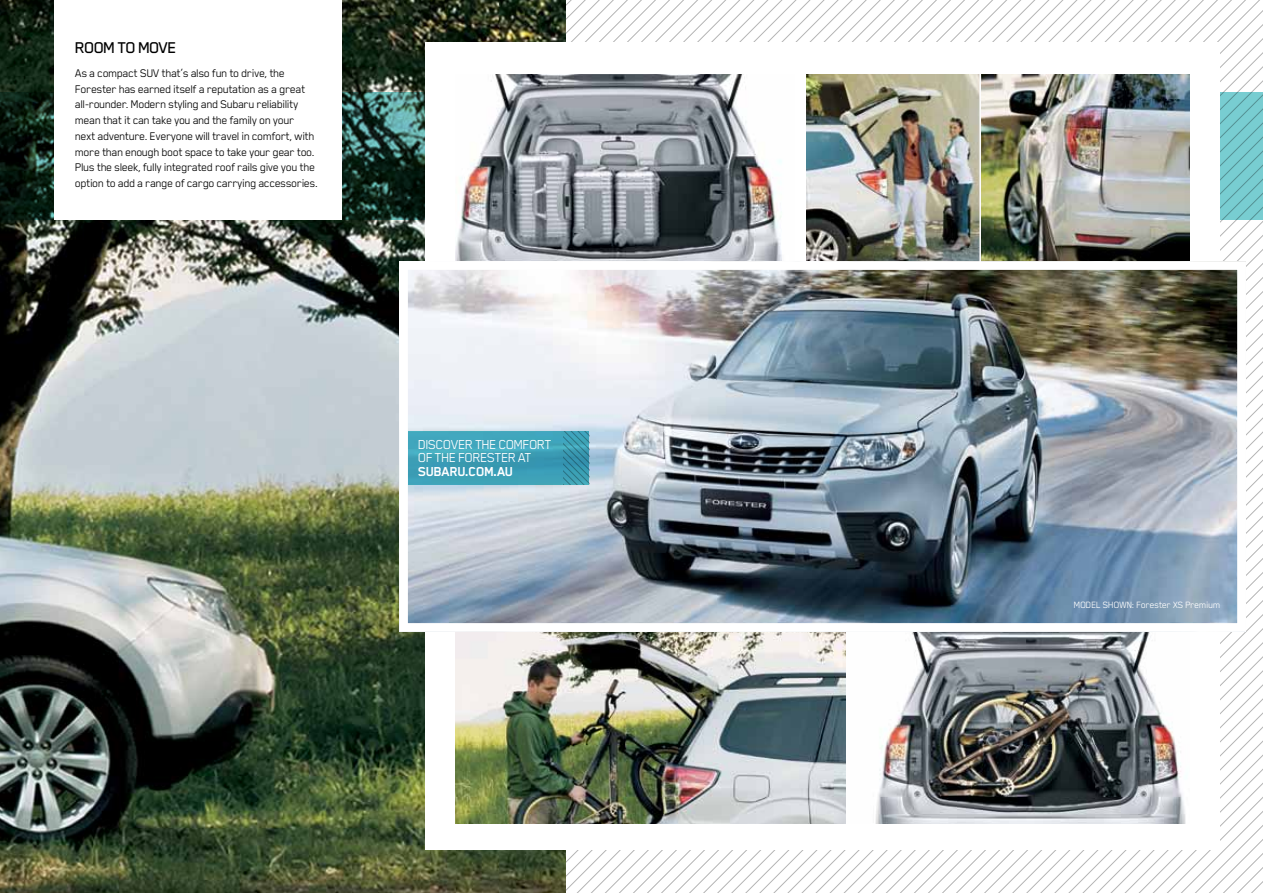
<style>
.page{position:relative;width:1263px;height:893px;background:#fff}
.page>*{position:absolute;margin:0;border:0;box-sizing:border-box;transform-origin:0 0}
.t1{font:500 18px "Subaru";letter-spacing:-.055em;color:#000}
.t2{font:15px "Subaru";color:#fff}
.t3{font:700 15px "Subaru";letter-spacing:-.04em;color:#fff}
.t4{font:12.75px/15.8px "Subaru";letter-spacing:-.035em;color:#000}
.t5{font:10.5px "Subaru";letter-spacing:-.03em;color:#fff}
</style>
<div class="page">
<img style="left:0;top:0;width:564px;height:893px">
<svg style="left:0;top:92px;width:425px;height:127px;background:#1f3b33"></svg>
<div style="left:425px;top:43px;width:795px;height:807px;background:#fff"></div>
<img style="left:455px;top:75px;width:109px;height:186px">
<img style="left:455px;top:632px;width:109px;height:192px">
<img style="left:409px;top:271px;width:155px;height:351px">
<div style="left:399px;top:261px;width:847px;height:371px;border:9px solid #fff"></div>
<div style="left:54px;top:0;width:287px;height:219px;background:#fff"></div>
<svg style="left:408px;top:431px;width:156px;height:54px;background:#3ea1b8"></svg>
<img style="left:564px;top:0;width:699px;height:893px">
<hr style="left:979px;top:63px;width:2px;height:202px;background:#fff">
<h1 class="t1" style="left:75px;top:38px;width:103px">ROOM TO MOVE</h1>
<p class="t4" style="left:75px;top:65px;width:244px">As a compact SUV that’s also fun to drive, the Forester has earned itself a reputation as a great all-rounder. Modern styling and Subaru reliability mean that it can take you and the family on your next adventure. Everyone will travel in comfort, with more than enough boot space to take your gear too.<br>Plus the sleek, fully integrated roof rails give you the option to add a range of cargo carrying accessories.</p>
<p class="t2" style="left:418px;top:436px;width:8px">discover</p>
<p class="t2" style="left:475px;top:436px;width:32px">the comfort</p>
<p class="t2" style="left:418px;top:450px;width:49px">oftheforester</p>
<p class="t2" style="left:518px;top:450px;width:15px">AT</p>
<p class="t3" style="left:418px;top:463px;width:97px">SUBARU.COM.AU</p>
<p class="t5" style="left:1074px;top:599px;width:148px">MODEL SHOWN: Forester XS Premium</p>
</div>
